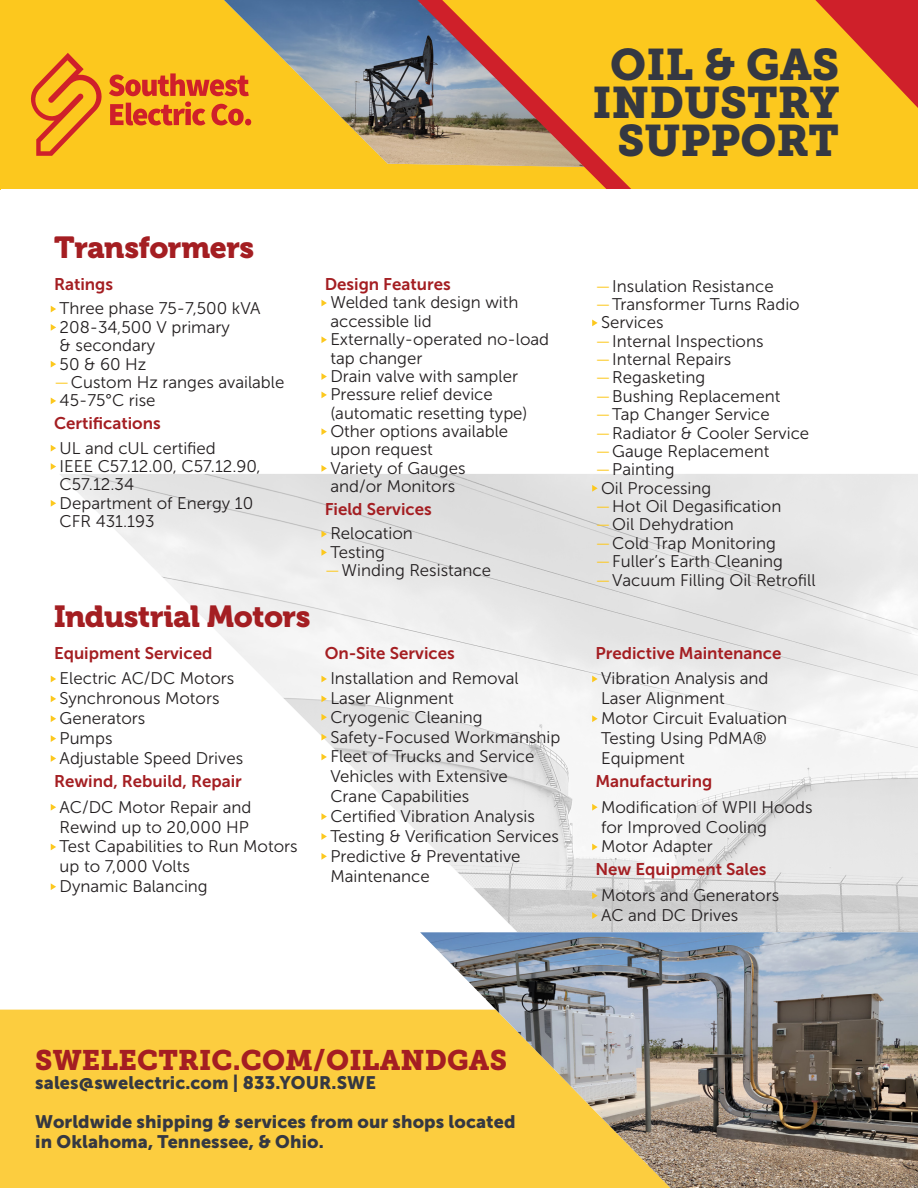
<style>
.page{position:relative;width:918px;height:1188px;background:#fff}
.page>*{position:absolute;margin:0;border:0;box-sizing:border-box;transform-origin:0 0}
.Department{font:43.95px/38px "Museo Slab 900";color:#353842;text-align:center}
.Service_Header{font:30.3px "Museo 900";letter-spacing:-.015em;color:#a41e22}
.Service_Line{font:28.2px "Museo Slab 900";letter-spacing:.005em;color:#a41e22}
.Service_Line-2{font:18px/19.5px "Museo Sans 900";letter-spacing:.005em;color:#353842}
.Bullets{font:16.8px/19.8px "Museo Sans 300";color:#231f20}
.Header_4{font:16.8px "Museo Sans 700";color:#a41e22}
.Bullets-2{font:16.8px "Museo Sans 700";color:#a41e22}
.s1{color:#fcc81e}
</style>
<div class="page">
<div style="left:0;top:0;width:918px;height:189px;background:#fcc81e"></div>
<img style="left:224px;top:0;width:193px;height:165px">
<svg style="left:417px;top:0;width:214px;height:189px"></svg>
<svg style="left:815px;top:0;width:103px;height:108px"></svg>
<svg style="left:31px;top:53px;width:220px;height:103px"></svg>
<img style="left:59px;top:474px;width:859px;height:536px">
<div style="left:0;top:1010px;width:420px;height:178px;background:#fccd3f"></div>
<div style="left:0;top:1019px;width:74px;height:169px;background:#fccd3f"></div>
<svg style="left:51px;top:676px;width:5px;height:6px"></svg>
<svg style="left:51px;top:695px;width:5px;height:7px"></svg>
<svg style="left:51px;top:715px;width:5px;height:7px"></svg>
<svg style="left:51px;top:735px;width:5px;height:7px"></svg>
<svg style="left:51px;top:755px;width:5px;height:7px"></svg>
<svg style="left:51px;top:804px;width:5px;height:7px"></svg>
<svg style="left:51px;top:844px;width:5px;height:6px"></svg>
<svg style="left:51px;top:883px;width:5px;height:7px"></svg>
<svg style="left:321px;top:676px;width:6px;height:6px"></svg>
<svg style="left:321px;top:695px;width:6px;height:7px"></svg>
<svg style="left:321px;top:714px;width:6px;height:7px"></svg>
<svg style="left:321px;top:734px;width:6px;height:6px"></svg>
<svg style="left:321px;top:754px;width:6px;height:6px"></svg>
<svg style="left:321px;top:813px;width:6px;height:7px"></svg>
<svg style="left:321px;top:833px;width:6px;height:7px"></svg>
<svg style="left:321px;top:853px;width:6px;height:7px"></svg>
<svg style="left:592px;top:676px;width:6px;height:6px"></svg>
<svg style="left:592px;top:715px;width:6px;height:7px"></svg>
<svg style="left:592px;top:804px;width:6px;height:7px"></svg>
<svg style="left:592px;top:844px;width:6px;height:6px"></svg>
<svg style="left:592px;top:892px;width:6px;height:7px"></svg>
<svg style="left:592px;top:912px;width:6px;height:7px"></svg>
<svg style="left:51px;top:306px;width:5px;height:6px"></svg>
<svg style="left:51px;top:324px;width:5px;height:7px"></svg>
<svg style="left:51px;top:361px;width:5px;height:7px"></svg>
<svg style="left:51px;top:398px;width:5px;height:6px"></svg>
<svg style="left:51px;top:445px;width:5px;height:7px"></svg>
<svg style="left:51px;top:463px;width:5px;height:7px"></svg>
<svg style="left:51px;top:500px;width:5px;height:7px"></svg>
<svg style="left:321px;top:300px;width:6px;height:6px"></svg>
<svg style="left:321px;top:336px;width:6px;height:7px"></svg>
<svg style="left:321px;top:373px;width:6px;height:7px"></svg>
<svg style="left:321px;top:392px;width:6px;height:6px"></svg>
<svg style="left:321px;top:428px;width:6px;height:7px"></svg>
<svg style="left:321px;top:465px;width:6px;height:7px"></svg>
<svg style="left:321px;top:531px;width:6px;height:6px"></svg>
<svg style="left:321px;top:549px;width:6px;height:7px"></svg>
<svg style="left:592px;top:320px;width:6px;height:6px"></svg>
<svg style="left:592px;top:485px;width:6px;height:7px"></svg>
<img style="left:420px;top:932px;width:498px;height:256px">
<p class="Service_Header" style="left:54px;top:230px;width:202px">Transformers</p>
<p class="Header_4" style="left:54px;top:275px;width:61px">Ratings</p>
<p class="Bullets" style="left:60px;top:299px;width:203px">Three phase 75-7,500 kVA</p>
<p class="Bullets" style="left:60px;top:318px;width:172px;line-height:18.3px">208-34,500 V primary &amp; secondary</p>
<p class="Bullets" style="left:60px;top:354px;width:88px">50 &amp; 60 Hz</p>
<p class="Bullets" style="left:54px;top:372px;width:232px"><span class="s1">—</span>Custom Hz ranges available</p>
<p class="Bullets" style="left:60px;top:391px;width:97px">45-75°C rise</p>
<p class="Header_4" style="left:54px;top:414px;width:108px">Certifications</p>
<p class="Bullets" style="left:60px;top:438px;width:158px">UL and cUL certified</p>
<p class="Bullets" style="left:60px;top:457px;width:203px;line-height:18.3px">IEEE C57.12.00, C57.12.90,<br>C57.12.34</p>
<p class="Bullets" style="left:60px;top:494px;width:195px;line-height:18.3px">Department of Energy 10<br>CFR 431.193</p>
<p class="Service_Header" style="left:54px;top:599px;width:258px">Industrial Motors</p>
<p class="Header_4" style="left:54px;top:643px;width:160px">Equipment Serviced</p>
<p class="Bullets" style="left:60px;top:669px;width:176px">Electric AC/DC Motors</p>
<p class="Bullets" style="left:60px;top:689px;width:162px">Synchronous Motors</p>
<p class="Bullets" style="left:60px;top:709px;width:87px">Generators</p>
<p class="Bullets" style="left:60px;top:728px;width:54px">Pumps</p>
<p class="Bullets" style="left:60px;top:748px;width:185px">Adjustable Speed Drives</p>
<p class="Header_4" style="left:54px;top:772px;width:189px">Rewind, Rebuild, Repair</p>
<p class="Bullets" style="left:60px;top:797px;width:193px">AC/DC Motor Repair and<br>Rewind up to 20,000 HP</p>
<p class="Bullets" style="left:60px;top:837px;width:240px">Test Capabilities to Run Motors up to 7,000 Volts</p>
<p class="Bullets" style="left:60px;top:877px;width:150px">Dynamic Balancing</p>
<p class="Bullets-2" style="left:325px;top:275px;width:128px">Design Features</p>
<p class="Bullets" style="left:330px;top:294px;width:190px;line-height:18.3px">Welded tank design with accessible lid</p>
<p class="Bullets" style="left:330px;top:330px;width:220px;line-height:18.3px">Externally-operated no-load tap changer</p>
<p class="Bullets" style="left:330px;top:366px;width:189px">Drain valve with sampler</p>
<p class="Bullets" style="left:330px;top:386px;width:199px;line-height:18.3px">Pressure relief device (automatic resetting type)</p>
<p class="Bullets" style="left:330px;top:422px;width:179px;line-height:18.3px">Other options available upon request</p>
<p class="Bullets" style="left:330px;top:459px;width:137px;line-height:18.3px">Variety of Gauges and/or Monitors</p>
<p class="Header_4" style="left:325px;top:500px;width:108px">Field Services</p>
<p class="Bullets" style="left:330px;top:524px;width:84px">Relocation</p>
<p class="Bullets" style="left:330px;top:542px;width:56px">Testing</p>
<p class="Bullets" style="left:325px;top:561px;width:168px"><span class="s1">—</span>Winding Resistance</p>
<p class="Header_4" style="left:325px;top:643px;width:132px">On-Site Services</p>
<p class="Bullets" style="left:330px;top:669px;width:190px">Installation and Removal</p>
<p class="Bullets" style="left:330px;top:689px;width:125px">Laser Alignment</p>
<p class="Bullets" style="left:330px;top:707px;width:154px">Cryogenic Cleaning</p>
<p class="Bullets" style="left:330px;top:727px;width:232px">Safety-Focused Workmanship</p>
<p class="Bullets" style="left:330px;top:747px;width:206px">Fleet of Trucks and Service<br>Vehicles with Extensive<br>Crane Capabilities</p>
<p class="Bullets" style="left:330px;top:806px;width:206px">Certified Vibration Analysis</p>
<p class="Bullets" style="left:330px;top:826px;width:230px">Testing &amp; Verification Services</p>
<p class="Bullets" style="left:330px;top:846px;width:192px">Predictive &amp; Preventative<br>Maintenance</p>
<p class="Department" style="left:592px;top:46px;width:248px">OIL &amp; GAS<br>INDUSTRY<br>SUPPORT</p>
<p class="Bullets" style="left:595px;top:276px;width:180px"><span class="s1">—</span>Insulation Resistance</p>
<p class="Bullets" style="left:595px;top:294px;width:206px"><span class="s1">—</span>Transformer Turns Radio</p>
<p class="Bullets" style="left:601px;top:313px;width:64px">Services</p>
<p class="Bullets" style="left:595px;top:331px;width:170px"><span class="s1">—</span>Internal Inspections</p>
<p class="Bullets" style="left:595px;top:350px;width:138px"><span class="s1">—</span>Internal Repairs</p>
<p class="Bullets" style="left:595px;top:368px;width:111px"><span class="s1">—</span>Regasketing</p>
<p class="Bullets" style="left:595px;top:386px;width:186px"><span class="s1">—</span>Bushing Replacement</p>
<p class="Bullets" style="left:595px;top:405px;width:176px"><span class="s1">—</span>Tap Changer Service</p>
<p class="Bullets" style="left:595px;top:423px;width:215px"><span class="s1">—</span>Radiator &amp; Cooler Service</p>
<p class="Bullets" style="left:595px;top:441px;width:175px"><span class="s1">—</span>Gauge Replacement</p>
<p class="Bullets" style="left:595px;top:460px;width:81px"><span class="s1">—</span>Painting</p>
<p class="Bullets" style="left:601px;top:478px;width:112px">Oil Processing</p>
<p class="Bullets" style="left:595px;top:497px;width:187px"><span class="s1">—</span>Hot Oil Degasification</p>
<p class="Bullets" style="left:595px;top:515px;width:140px"><span class="s1">—</span>Oil Dehydration</p>
<p class="Bullets" style="left:595px;top:533px;width:182px"><span class="s1">—</span>Cold Trap Monitoring</p>
<p class="Bullets" style="left:595px;top:552px;width:189px"><span class="s1">—</span>Fuller’s Earth Cleaning</p>
<p class="Bullets" style="left:595px;top:570px;width:222px"><span class="s1">—</span>Vacuum Filling Oil Retrofill</p>
<p class="Header_4" style="left:595px;top:643px;width:188px">Predictive Maintenance</p>
<p class="Bullets" style="left:601px;top:669px;width:169px">Vibration Analysis and<br>Laser Alignment</p>
<p class="Bullets" style="left:601px;top:709px;width:188px">Motor Circuit Evaluation<br>Testing Using PdMA®<br>Equipment</p>
<p class="Header_4" style="left:595px;top:772px;width:118px">Manufacturing</p>
<p class="Bullets" style="left:601px;top:797px;width:213px">Modification of WPII Hoods for Improved Cooling</p>
<p class="Bullets" style="left:601px;top:837px;width:113px">Motor Adapter</p>
<p class="Header_4" style="left:595px;top:860px;width:172px">New Equipment Sales</p>
<p class="Bullets" style="left:601px;top:886px;width:180px">Motors and Generators</p>
<p class="Bullets" style="left:601px;top:905px;width:139px">AC and DC Drives</p>
<p class="Service_Line" style="left:35px;top:1044px;width:473px">SWELECTRIC.COM/OILANDGAS</p>
<p class="Service_Line-2" style="left:35px;top:1073px;width:342px">sales@swelectric.com | 833.YOUR.SWE</p>
<p class="Service_Line-2" style="left:35px;top:1112px;width:482px">Worldwide shipping &amp; services from our shops located in Oklahoma, Tennessee, &amp; Ohio.</p>
</div>
